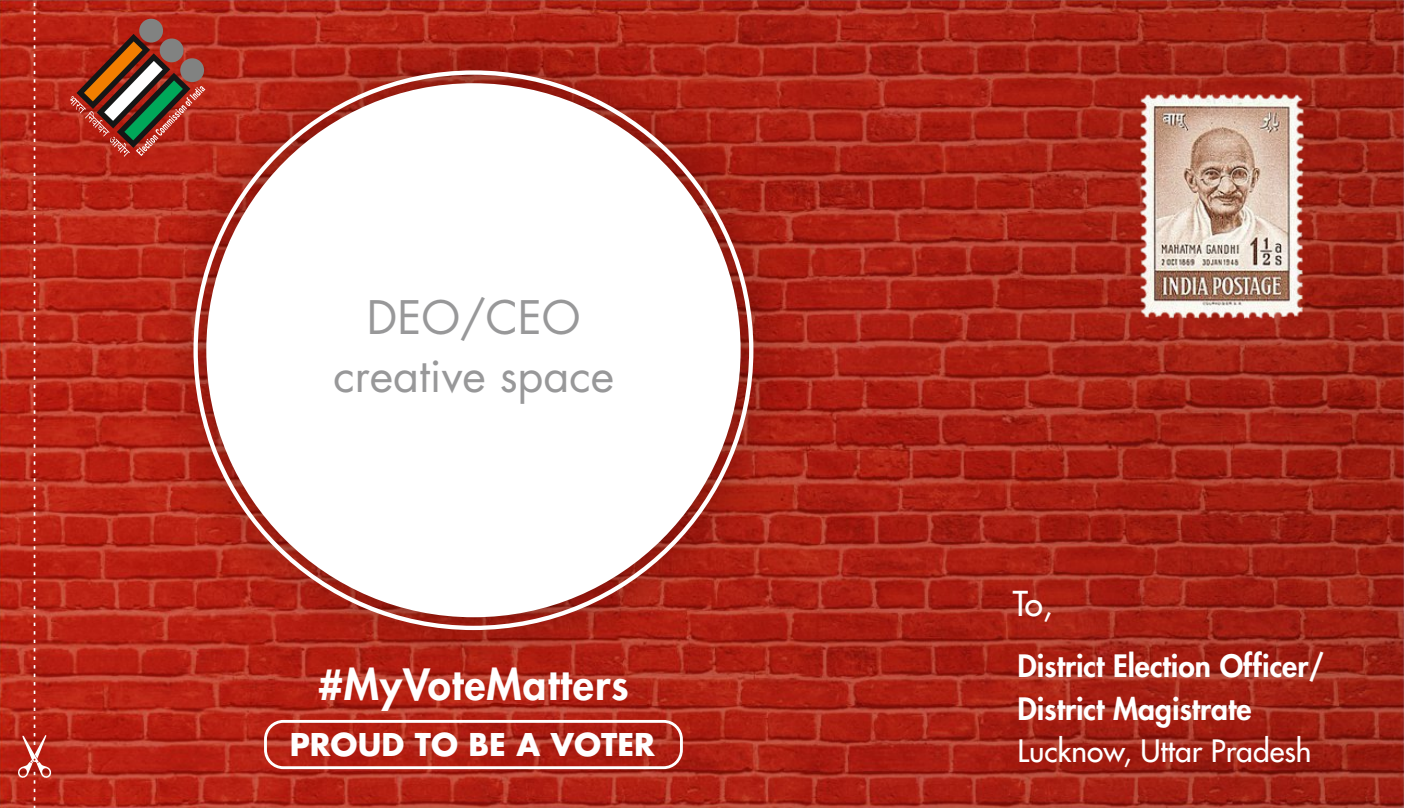
<style>
.page{position:relative;width:1404px;height:808px;background:#fff}
.page>*{position:absolute;margin:0;border:0;box-sizing:border-box;transform-origin:0 0}
.t1{font:45px/58.5px "Futura Std";color:#989899;text-align:center}
.t2{font:800 42px "Futura Std";letter-spacing:.025em;color:#fff}
.t3{font:500 33.3px "Futura Std";color:#fff}
.t4{font:700 30.6px "Futura Std";color:#fff}
.t5{font:800 30px/42.3px "Futura Std";color:#fff}
.t6{font:500 30px "Futura Std";color:#fff}
</style>
<div class="page">
<img style="left:0;top:1px;width:1403px;height:807px">
<svg style="left:18px;top:1px;width:34px;height:807px"></svg>
<svg style="left:70px;top:17px;width:68px;height:140px"></svg>
<img style="left:138px;top:15px;width:671px;height:670px">
<div style="left:206px;top:83px;width:534px;height:534px;background:#fff;border-radius:50%"></div>
<div style="left:264px;top:720px;width:418px;height:49px;border:3px solid #fff;border-radius:18px"></div>
<img style="left:1139px;top:92px;width:164px;height:228px">
<h1 class="t1" style="left:333px;top:290px;width:282px">DEO/CEO creative space</h1>
<h2 class="t2" style="left:318px;top:665px;width:312px">#MyVoteMatters</h2>
<p class="t4" style="left:289px;top:731px;width:367px">PROUD TO BE A VOTER</p>
<p class="t3" style="left:1012px;top:589px;width:41px">To,</p>
<p class="t5" style="left:1017px;top:646px;width:308px">District Election Officer/<br>District Magistrate</p>
<p class="t6" style="left:1017px;top:737px;width:295px">Lucknow, Uttar Pradesh</p>
</div>
